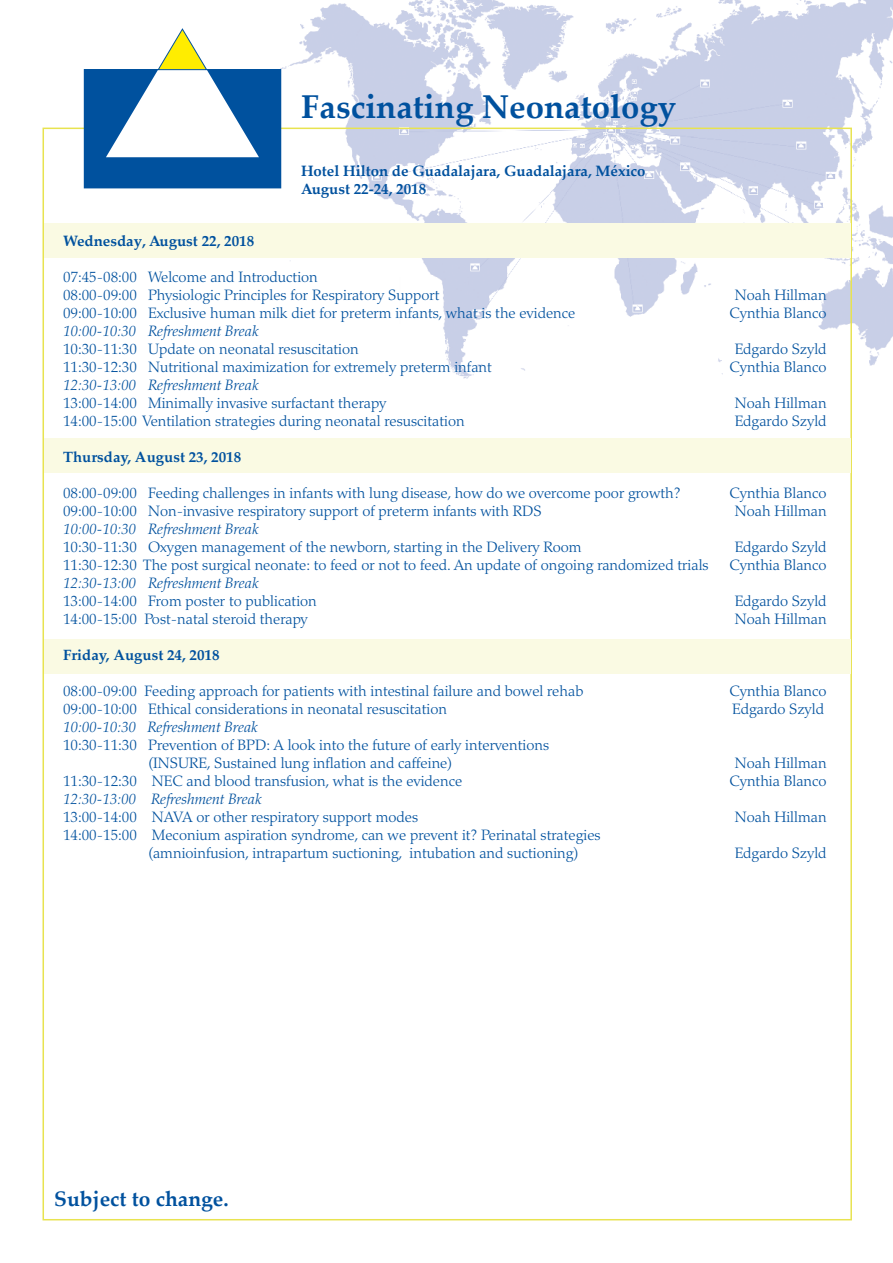
<style>
.page{position:relative;width:893px;height:1263px;background:#fff}
.page>*{position:absolute;margin:0;border:0;box-sizing:border-box;transform-origin:0 0}
.t1{font:700 33px "Palatino Linotype";color:#00519e}
.t2{font:700 21px "Palatino Linotype";color:#00519e}
.t3{font:300 15px/18px "Palatino LT Std";color:#00519e}
.t4{font:italic 300 15px "Palatino LT Std";color:#00519e}
.t5{font:700 15px/18px "Palatino Linotype";color:#00519e}
.t6{font:700 15px "Palatino LT Std";color:#00519e}
</style>
<div class="page">
<img style="left:281px;top:0;width:612px;height:379px">
<div style="left:84px;top:70px;width:197px;height:118px;background:#00519e"></div>
<svg style="left:106px;top:29px;width:153px;height:128px"></svg>
<div style="left:44px;top:639px;width:806px;height:34px;background:#fafae3"></div>
<div style="left:44px;top:223px;width:806px;height:34px;background:#fafae3"></div>
<div style="left:44px;top:438px;width:806px;height:34px;background:#fafae3"></div>
<h1 class="t1" style="left:301px;top:83px;width:376px">Fascinating Neonatology</h1>
<p class="t5" style="left:301px;top:162px;width:346px">Hotel Hilton de Guadalajara, Guadalajara, México<br>August 22-24, 2018</p>
<p class="t5" style="left:63px;top:231px;width:193px">Wednesday, August 22, 2018</p>
<p class="t3" style="left:63px;top:268px;width:378px">07:45-08:00 Welcome and Introduction<br>08:00-09:00 Physiologic Principles for Respiratory Support</p>
<p class="t3" style="left:735px;top:286px;width:93px">Noah Hillman</p>
<p class="t3" style="left:63px;top:304px;width:514px">09:00-10:00 Exclusive human milk diet for preterm infants, what is the evidence</p>
<p class="t3" style="left:729px;top:304px;width:99px">Cynthia Blanco</p>
<p class="t4" style="left:63px;top:322px;width:197px">10:00-10:30 Refreshment Break</p>
<p class="t3" style="left:63px;top:340px;width:297px">10:30-11:30 Update on neonatal resuscitation</p>
<p class="t3" style="left:735px;top:340px;width:93px">Edgardo Szyld</p>
<p class="t3" style="left:63px;top:358px;width:430px">11:30-12:30 Nutritional maximization for extremely preterm infant</p>
<p class="t3" style="left:729px;top:358px;width:99px">Cynthia Blanco</p>
<p class="t4" style="left:63px;top:376px;width:197px">12:30-13:00 Refreshment Break</p>
<p class="t3" style="left:63px;top:394px;width:325px">13:00-14:00 Minimally invasive surfactant therapy</p>
<p class="t3" style="left:735px;top:394px;width:93px">Noah Hillman</p>
<p class="t3" style="left:63px;top:412px;width:403px">14:00-15:00 Ventilation strategies during neonatal resuscitation</p>
<p class="t3" style="left:735px;top:412px;width:93px">Edgardo Szyld</p>
<p class="t6" style="left:63px;top:448px;width:180px">Thursday, August 23, 2018</p>
<p class="t3" style="left:63px;top:484px;width:619px">08:00-09:00 Feeding challenges in infants with lung disease, how do we overcome poor growth?</p>
<p class="t3" style="left:729px;top:484px;width:99px">Cynthia Blanco</p>
<p class="t3" style="left:63px;top:502px;width:480px">09:00-10:00 Non-invasive respiratory support of preterm infants with RDS</p>
<p class="t3" style="left:735px;top:502px;width:93px">Noah Hillman</p>
<p class="t4" style="left:63px;top:520px;width:197px">10:00-10:30 Refreshment Break</p>
<p class="t3" style="left:63px;top:538px;width:520px">10:30-11:30 Oxygen management of the newborn, starting in the Delivery Room</p>
<p class="t3" style="left:735px;top:538px;width:93px">Edgardo Szyld</p>
<p class="t3" style="left:63px;top:556px;width:647px">11:30-12:30 The post surgical neonate: to feed or not to feed. An update of ongoing randomized trials</p>
<p class="t3" style="left:729px;top:556px;width:99px">Cynthia Blanco</p>
<p class="t4" style="left:63px;top:574px;width:197px">12:30-13:00 Refreshment Break</p>
<p class="t3" style="left:63px;top:592px;width:255px">13:00-14:00 From poster to publication</p>
<p class="t3" style="left:735px;top:592px;width:93px">Edgardo Szyld</p>
<p class="t3" style="left:63px;top:610px;width:246px">14:00-15:00 Post-natal steroid therapy</p>
<p class="t3" style="left:735px;top:610px;width:93px">Noah Hillman</p>
<p class="t6" style="left:63px;top:646px;width:158px">Friday, August 24, 2018</p>
<p class="t3" style="left:63px;top:682px;width:522px">08:00-09:00 Feeding approach for patients with intestinal failure and bowel rehab</p>
<p class="t3" style="left:729px;top:682px;width:99px">Cynthia Blanco</p>
<p class="t3" style="left:63px;top:700px;width:386px">09:00-10:00 Ethical considerations in neonatal resuscitation</p>
<p class="t3" style="left:732px;top:700px;width:93px">Edgardo Szyld</p>
<p class="t4" style="left:63px;top:718px;width:196px">10:00-10:30 Refreshment Break</p>
<p class="t3" style="left:148px;top:736px;width:403px;text-indent:-85px">10:30-11:30 Prevention of BPD: A look into the future of early interventions (INSURE, Sustained lung inflation and caffeine)</p>
<p class="t3" style="left:735px;top:754px;width:93px">Noah Hillman</p>
<p class="t3" style="left:63px;top:772px;width:401px">11:30-12:30 NEC and blood transfusion, what is the evidence</p>
<p class="t3" style="left:729px;top:772px;width:99px">Cynthia Blanco</p>
<p class="t4" style="left:63px;top:790px;width:200px">12:30-13:00 Refreshment Break</p>
<p class="t3" style="left:63px;top:808px;width:357px">13:00-14:00 NAVA or other respiratory support modes</p>
<p class="t3" style="left:735px;top:808px;width:93px">Noah Hillman</p>
<p class="t3" style="left:148px;top:826px;width:454px;text-indent:-85px">14:00-15:00 Meconium aspiration syndrome, can we prevent it? Perinatal strategies (amnioinfusion, intrapartum suctioning, intubation and suctioning)</p>
<p class="t3" style="left:735px;top:844px;width:93px">Edgardo Szyld</p>
<h2 class="t2" style="left:54px;top:1184px;width:176px">Subject to change.</h2>
</div>
